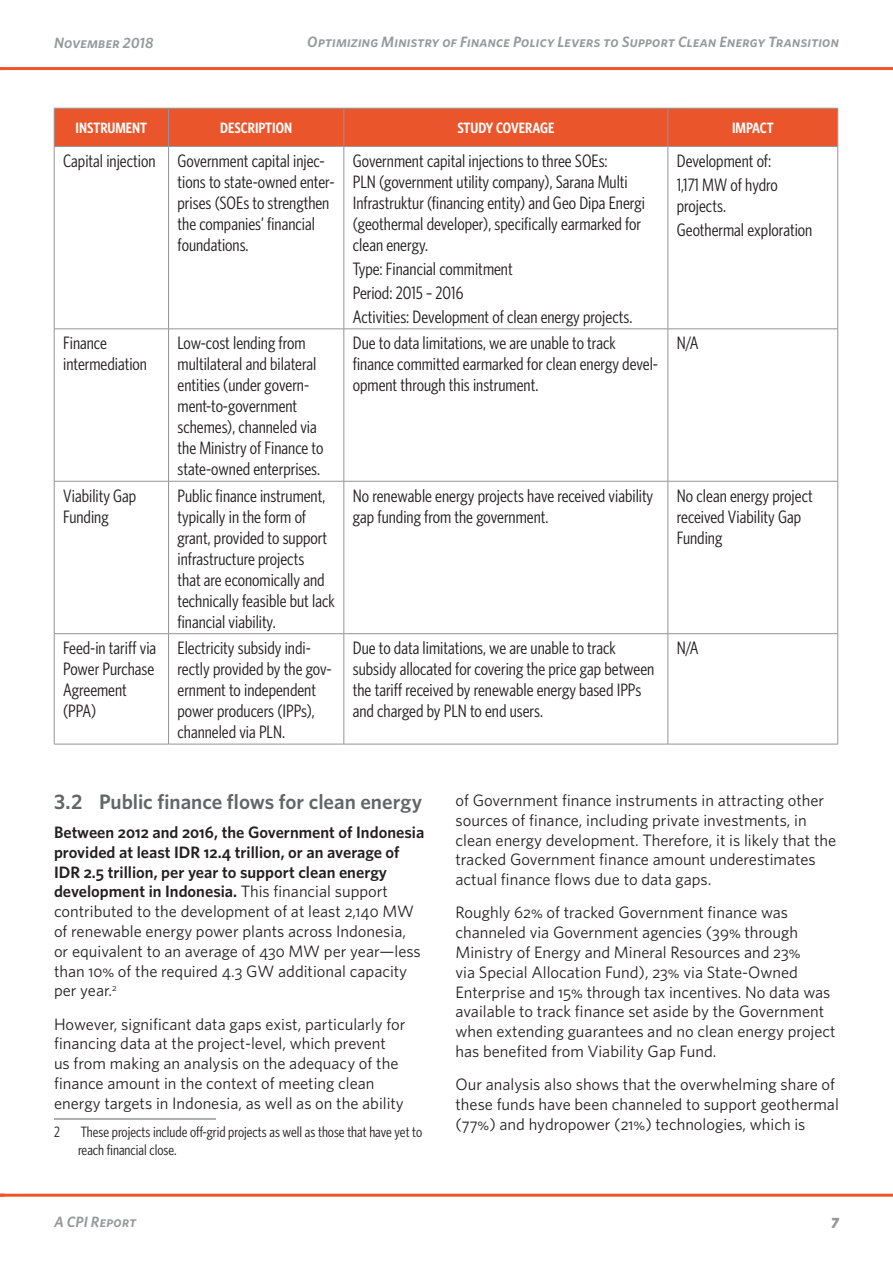
<style>
.page{position:relative;width:893px;height:1263px;background:#fff}
.page>*{position:absolute;margin:0;border:0;box-sizing:border-box;transform-origin:0 0}
.t1{font:600 21px "Whitney";color:#636566}
.CPI_Table_Text_Sente{font:18px/21px "Whitney Condensed";color:#231f20}
.CPI_Basic_Paragraph{font:16.5px/19.8px "Whitney";color:#231f20}
.t2{font:italic 600 15px "Whitney";letter-spacing:.01em;color:#96989a}
.CPI_Footnote{font:15px/18px "Whitney Condensed";color:#231f20}
.CPI_Table_Headers{font:600 15px "Whitney Condensed";color:#fff}
.t3{font:italic 900 15px "Whitney";color:#96989a}
.s1{font-weight:600}
</style>
<div class="page">
<hr style="left:0;top:67px;width:893px;height:3px;background:#f05429">
<hr style="left:0;top:1194px;width:893px;height:3px;background:#f05429">
<div style="left:55px;top:109px;width:782px;height:37px;background:#eb552b"></div>
<hr style="left:54px;top:108px;width:115px;height:1px;background:#939598">
<hr style="left:54px;top:108px;width:1px;height:38px;background:#939598">
<hr style="left:169px;top:108px;width:175px;height:1px;background:#939598">
<hr style="left:168px;top:108px;width:1px;height:38px;background:#939598">
<hr style="left:344px;top:108px;width:324px;height:1px;background:#939598">
<hr style="left:344px;top:108px;width:1px;height:38px;background:#939598">
<hr style="left:668px;top:108px;width:170px;height:1px;background:#939598">
<hr style="left:668px;top:108px;width:1px;height:38px;background:#939598">
<hr style="left:837px;top:108px;width:1px;height:38px;background:#939598">
<hr style="left:54px;top:146px;width:115px;height:1px;background:#939598">
<hr style="left:169px;top:146px;width:175px;height:1px;background:#939598">
<hr style="left:344px;top:146px;width:324px;height:1px;background:#939598">
<hr style="left:668px;top:146px;width:170px;height:1px;background:#939598">
<hr style="left:54px;top:147px;width:1px;height:182px;background:#939598">
<hr style="left:168px;top:147px;width:1px;height:182px;background:#939598">
<hr style="left:344px;top:147px;width:1px;height:182px;background:#939598">
<hr style="left:668px;top:147px;width:1px;height:182px;background:#939598">
<hr style="left:837px;top:147px;width:1px;height:182px;background:#939598">
<hr style="left:54px;top:329px;width:115px;height:1px;background:#939598">
<hr style="left:54px;top:329px;width:1px;height:152px;background:#939598">
<hr style="left:169px;top:329px;width:175px;height:1px;background:#939598">
<hr style="left:168px;top:329px;width:1px;height:152px;background:#939598">
<hr style="left:344px;top:329px;width:324px;height:1px;background:#939598">
<hr style="left:344px;top:329px;width:1px;height:152px;background:#939598">
<hr style="left:668px;top:329px;width:170px;height:1px;background:#939598">
<hr style="left:668px;top:329px;width:1px;height:152px;background:#939598">
<hr style="left:837px;top:329px;width:1px;height:152px;background:#939598">
<hr style="left:54px;top:481px;width:115px;height:1px;background:#939598">
<hr style="left:54px;top:481px;width:1px;height:152px;background:#939598">
<hr style="left:169px;top:481px;width:175px;height:1px;background:#939598">
<hr style="left:168px;top:481px;width:1px;height:152px;background:#939598">
<hr style="left:344px;top:481px;width:324px;height:1px;background:#939598">
<hr style="left:344px;top:481px;width:1px;height:152px;background:#939598">
<hr style="left:668px;top:481px;width:170px;height:1px;background:#939598">
<hr style="left:668px;top:481px;width:1px;height:152px;background:#939598">
<hr style="left:837px;top:481px;width:1px;height:152px;background:#939598">
<hr style="left:54px;top:633px;width:115px;height:1px;background:#939598">
<hr style="left:54px;top:634px;width:1px;height:110px;background:#939598">
<hr style="left:169px;top:633px;width:175px;height:1px;background:#939598">
<hr style="left:168px;top:634px;width:1px;height:110px;background:#939598">
<hr style="left:344px;top:633px;width:324px;height:1px;background:#939598">
<hr style="left:344px;top:634px;width:1px;height:110px;background:#939598">
<hr style="left:668px;top:633px;width:170px;height:1px;background:#939598">
<hr style="left:668px;top:634px;width:1px;height:110px;background:#939598">
<hr style="left:837px;top:634px;width:1px;height:110px;background:#939598">
<hr style="left:54px;top:744px;width:115px;height:1px;background:#939598">
<hr style="left:169px;top:744px;width:175px;height:1px;background:#939598">
<hr style="left:344px;top:744px;width:324px;height:1px;background:#939598">
<hr style="left:668px;top:744px;width:170px;height:1px;background:#939598">
<hr style="left:54px;top:1118px;width:162px;height:2px;background:#939598">
<p class="t2" style="left:54px;top:32px;width:101px">November 2018</p>
<p class="t2" style="left:307px;top:31px;width:533px">Optimizing Ministry of Finance Policy Levers to Support Clean Energy Transition</p>
<p class="CPI_Table_Headers" style="left:76px;top:119px;width:73px">INSTRUMENT</p>
<p class="CPI_Table_Headers" style="left:220px;top:119px;width:73px">DESCRIPTION</p>
<p class="CPI_Table_Headers" style="left:457px;top:119px;width:98px">STUDY COVERAGE</p>
<p class="CPI_Table_Headers" style="left:732px;top:119px;width:43px">IMPACT</p>
<p class="CPI_Table_Text_Sente" style="left:63px;top:150px;width:94px">Capital injection</p>
<p class="CPI_Table_Text_Sente" style="left:178px;top:150px;width:159px">Government capital injec&shy;tions to state-owned enter&shy;prises (SOEs to strengthen the companies’ financial foundations.</p>
<p class="CPI_Table_Text_Sente" style="left:353px;top:150px;width:294px">Government capital injections to three SOEs:<br>PLN (government utility company), Sarana Multi Infrastruktur (financing entity) and Geo Dipa Energi (geothermal developer), specifically earmarked for clean energy.</p>
<p class="CPI_Table_Text_Sente" style="left:353px;top:258px;width:161px">Type: Financial commitment</p>
<p class="CPI_Table_Text_Sente" style="left:353px;top:282px;width:112px">Period: 2015 – 2016</p>
<p class="CPI_Table_Text_Sente" style="left:353px;top:306px;width:281px">Activities: Development of clean energy projects.</p>
<p class="CPI_Table_Text_Sente" style="left:677px;top:150px;width:96px">Development of:</p>
<p class="CPI_Table_Text_Sente" style="left:677px;top:174px;width:103px">1,171 MW of hydro projects.</p>
<p class="CPI_Table_Text_Sente" style="left:677px;top:219px;width:137px">Geothermal exploration</p>
<p class="CPI_Table_Text_Sente" style="left:63px;top:332px;width:85px">Finance intermediation</p>
<p class="CPI_Table_Text_Sente" style="left:178px;top:332px;width:147px">Low-cost lending from multilateral and bilateral entities (under govern&shy;ment-to-government schemes), channeled via the Ministry of Finance to state-owned enterprises.</p>
<p class="CPI_Table_Text_Sente" style="left:353px;top:332px;width:307px">Due to data limitations, we are unable to track finance committed earmarked for clean energy devel&shy;opment through this instrument.</p>
<p class="CPI_Table_Text_Sente" style="left:677px;top:332px;width:23px">N/A</p>
<p class="CPI_Table_Text_Sente" style="left:63px;top:484px;width:75px">Viability Gap<br>Funding</p>
<p class="CPI_Table_Text_Sente" style="left:178px;top:484px;width:159px">Public finance instrument, typically in the form of grant, provided to support infrastructure projects<br>that are economically and technically feasible but lack financial viability.</p>
<p class="CPI_Table_Text_Sente" style="left:353px;top:484px;width:302px">No renewable energy projects have received viability gap funding from the government.</p>
<p class="CPI_Table_Text_Sente" style="left:677px;top:484px;width:137px">No clean energy project received Viability Gap<br>Funding</p>
<p class="CPI_Table_Text_Sente" style="left:63px;top:637px;width:95px">Feed-in tariff via<br>Power Purchase<br>Agreement (PPA)</p>
<p class="CPI_Table_Text_Sente" style="left:178px;top:637px;width:156px">Electricity subsidy indi&shy;rectly provided by the gov&shy;ernment to independent power producers (IPPs), channeled via PLN.</p>
<p class="CPI_Table_Text_Sente" style="left:353px;top:637px;width:303px">Due to data limitations, we are unable to track subsidy allocated for covering the price gap between the tariff received by renewable energy based IPPs and charged by PLN to end users.</p>
<p class="CPI_Table_Text_Sente" style="left:677px;top:637px;width:23px">N/A</p>
<p class="t1" style="left:54px;top:788px;width:370px">3.2 Public finance flows for clean energy</p>
<p class="CPI_Basic_Paragraph" style="left:54px;top:822px;width:372px"><span class="s1">Between 2012 and 2016, the Government of Indonesia provided at least IDR 12.4 trillion, or an average of IDR 2.5 trillion, per year to support clean energy development in Indonesia.</span> This financial support contributed to the development of at least 2,140 MW of renewable energy power plants across Indonesia, or equivalent to an average of 430 MW per year—less than 10% of the required 4.3 GW additional capacity per year.<sup>2</sup></p>
<p class="CPI_Basic_Paragraph" style="left:54px;top:1013px;width:353px">However, significant data gaps exist, particularly for financing data at the project-level, which prevent us from making an analysis on the adequacy of the finance amount in the context of meeting clean energy targets in Indonesia, as well as on the ability</p>
<p class="CPI_Footnote" style="left:54px;top:1122px;width:7px">2</p>
<p class="CPI_Footnote" style="left:78px;top:1122px;width:346px">These projects include off-grid projects as well as those that have yet to reach financial close.</p>
<p class="CPI_Basic_Paragraph" style="left:455px;top:790px;width:382px">of Government finance instruments in attracting other sources of finance, including private investments, in clean energy development. Therefore, it is likely that the tracked Government finance amount underestimates actual finance flows due to data gaps.</p>
<p class="CPI_Basic_Paragraph" style="left:455px;top:902px;width:382px">Roughly 62% of tracked Government finance was channeled via Government agencies (39% through Ministry of Energy and Mineral Resources and 23%<br>via Special Allocation Fund), 23% via State-Owned Enterprise and 15% through tax incentives. No data was available to track finance set aside by the Government when extending guarantees and no clean energy project has benefited from Viability Gap Fund.</p>
<p class="CPI_Basic_Paragraph" style="left:455px;top:1074px;width:385px">Our analysis also shows that the overwhelming share of these funds have been channeled to support geothermal (77%) and hydropower (21%) technologies, which is</p>
<p class="t2" style="left:54px;top:1211px;width:84px">A CPI Report</p>
<p class="t3" style="left:831px;top:1212px;width:10px">7</p>
</div>
